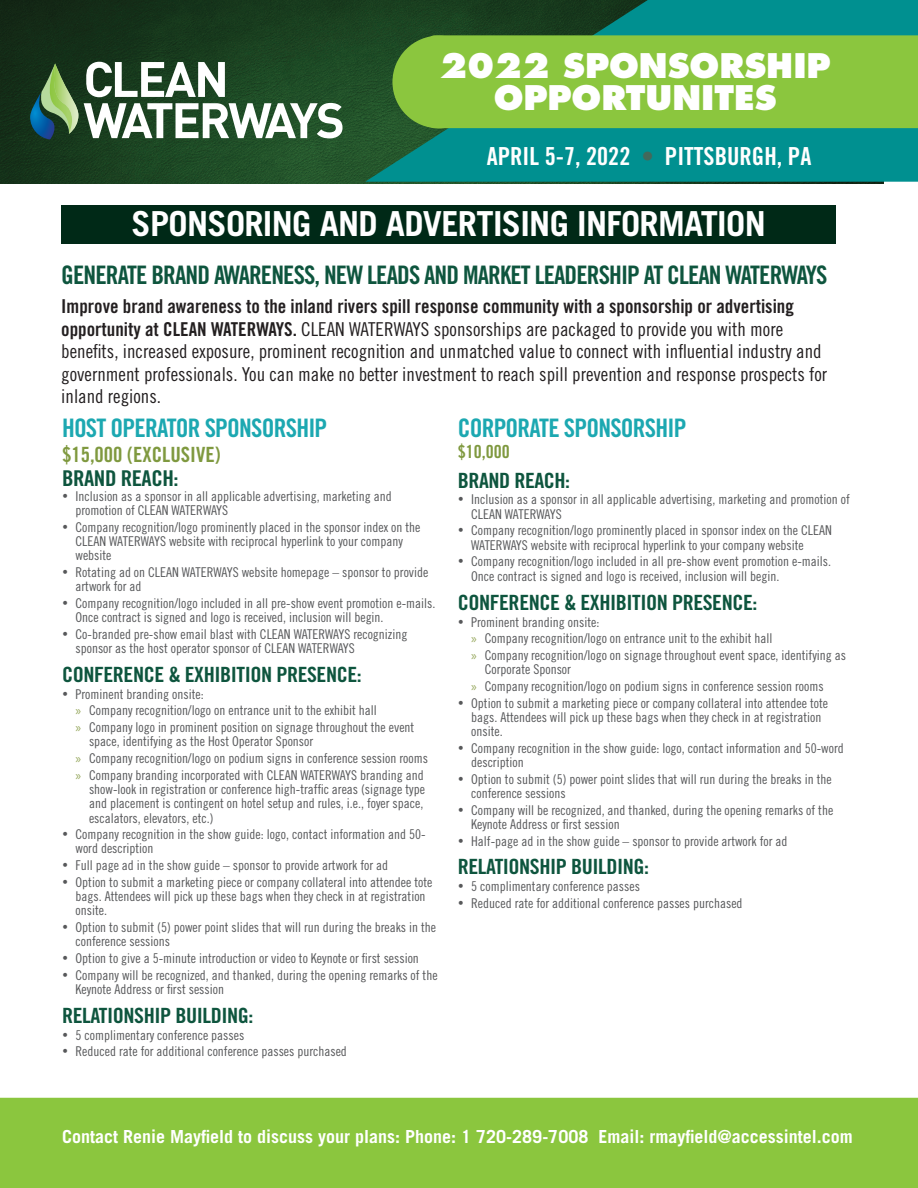
<style>
.page{position:relative;width:918px;height:1188px;background:#fff}
.page>*{position:absolute;margin:0;border:0;box-sizing:border-box;transform-origin:0 0}
.t1{font:700 34.5px "Trade Gothic LT Std";letter-spacing:-.02em;color:#fff}
.t2{font:800 33px/31.5px "Futura Std";color:#fff;text-align:center}
.t3{font:25.5px "Trade Gothic LT Std Bd Cn 20";letter-spacing:-.035em;color:#0e553e}
.t4{font:25.5px "Trade Gothic LT Std Bd Cn 20";letter-spacing:-.03em;color:#1ca8b1}
.t5{font:24.9px "Trade Gothic LT Std Bd Cn 20";color:#fff}
.t6{font:21.75px "Trade Gothic LT Std Bd Cn 20";letter-spacing:-.02em;color:#0e553e;scale:1.06 1}
.t7{font:21px "Trade Gothic LT Std Bd Cn 20";letter-spacing:-.02em;color:#0e553e;scale:1.06 1}
.t8{font:21px "Trade Gothic LT Std Bd Cn 20";color:#7f993f}
.t9{font:19.2px/22.5px "Trade Gothic LT Std Cn 18";color:#231f20}
.t10{font:19.2px "Trade Gothic LT Std Bd Cn 20";color:#231f20}
.t11{font:700 18px "Trade Gothic LT Std";color:#fff}
.t12{font:18px "Trade Gothic LT Std Bd Cn 20";color:#7f993f}
.t13{font:13.5px/14.2px "Trade Gothic LT Std Cn 18";color:#57585a}
.s1{font-family:"Trade Gothic LT Std";color:#43695b}
.s2{font-family:"Trade Gothic LT Std Bd Cn 20"}
.s3{font-family:"Myriad Pro";color:#96a85d}
</style>
<div class="page">
<div style="left:0;top:1098px;width:918px;height:90px;background:#8bc63e"></div>
<img style="left:0;top:0;width:883px;height:183px">
<svg style="left:365px;top:0;width:553px;height:182px;background:#087b71"></svg>
<div style="left:392px;top:36px;width:94px;height:92px;background:#8bc63e;border-radius:50%"></div>
<div style="left:428px;top:35px;width:490px;height:93px;background:#8bc63e"></div>
<svg style="left:86px;top:62px;width:139px;height:35px"></svg>
<svg style="left:84px;top:103px;width:259px;height:35px"></svg>
<svg style="left:30px;top:63px;width:48px;height:77px;background:#1e5051"></svg>
<img style="left:48px;top:63px;width:4px;height:71px">
<img style="left:52px;top:63px;width:26px;height:71px">
<div style="left:62px;top:205px;width:774px;height:39px;background:#002917"></div>
<h2 class="t2" style="left:440px;top:50px;width:392px">2022 SPONSORSHIP<br>OPPORTUNITES</h2>
<h3 class="t5" style="left:487px;top:141px;width:326px">APRIL 5-7, 2022 <span class="s1">•</span> PITTSBURGH, PA</h3>
<h1 class="t1" style="left:132px;top:203px;width:636px">SPONSORING AND ADVERTISING INFORMATION</h1>
<h3 class="t3" style="left:61px;top:259px;width:768px">GENERATE BRAND AWARENESS, NEW LEADS AND MARKET LEADERSHIP AT CLEAN WATERWAYS</h3>
<h3 class="t10" style="left:61px;top:295px;width:734px">Improve brand awareness to the inland rivers spill response community with a sponsorship or advertising</h3>
<p class="t9" style="left:61px;top:317px;width:767px"><span class="s2">opportunity at CLEAN WATERWAYS.</span> CLEAN WATERWAYS sponsorships are packaged to provide you with more benefits, increased exposure, prominent recognition and unmatched value to connect with influential industry and government professionals. You can make no better investment to reach spill prevention and response prospects for inland regions.</p>
<h3 class="t4" style="left:458px;top:413px;width:230px">CORPORATE SPONSORSHIP</h3>
<h3 class="t12" style="left:458px;top:441px;width:53px">$10,000</h3>
<h3 class="t7" style="left:458px;top:467px;width:108px">BRAND REACH:</h3>
<p class="t13" style="left:471px;top:492px;width:380px;text-indent:-14px">• Inclusion as a sponsor in all applicable advertising, marketing and promotion of<br>CLEAN WATERWAYS</p>
<p class="t13" style="left:471px;top:523px;width:362px;text-indent:-14px">• Company recognition/logo prominently placed in sponsor index on the CLEAN<br>WATERWAYS website with reciprocal hyperlink to your company website</p>
<p class="t13" style="left:471px;top:554px;width:361px;text-indent:-14px">• Company recognition/logo included in all pre-show event promotion e-mails.<br>Once contract is signed and logo is received, inclusion will begin.</p>
<h3 class="t7" style="left:458px;top:589px;width:284px">CONFERENCE &amp; EXHIBITION PRESENCE:</h3>
<p class="t13" style="left:471px;top:613px;width:376px;line-height:16.6px;text-indent:-14px">• Prominent branding onsite:<br><span class="s3">»</span> Company recognition/logo on entrance unit to the exhibit hall<br><span class="s3">»</span> Company recognition/logo on signage throughout event space, identifying as</p>
<p class="t13" style="left:471px;top:661px;width:354px;line-height:16.6px;text-indent:14px">Corporate Sponsor<br><span class="s3">»</span> Company recognition/logo on podium signs in conference session rooms</p>
<p class="t13" style="left:471px;top:695px;width:358px;text-indent:-14px">• Option to submit a marketing piece or company collateral into attendee tote bags. Attendees will pick up these bags when they check in at registration onsite.</p>
<p class="t13" style="left:471px;top:741px;width:374px;text-indent:-14px">• Company recognition in the show guide: logo, contact information and 50-word description</p>
<p class="t13" style="left:471px;top:772px;width:362px;text-indent:-14px">• Option to submit (5) power point slides that will run during the breaks in the conference sessions</p>
<p class="t13" style="left:471px;top:803px;width:364px;text-indent:-14px">• Company will be recognized, and thanked, during the opening remarks of the<br>Keynote Address or first session</p>
<p class="t13" style="left:458px;top:833px;width:331px">• Half-page ad in the show guide – sponsor to provide artwork for ad</p>
<h3 class="t7" style="left:458px;top:854px;width:182px">RELATIONSHIP BUILDING:</h3>
<p class="t13" style="left:458px;top:879px;width:184px">• 5 complimentary conference passes</p>
<p class="t13" style="left:458px;top:896px;width:286px">• Reduced rate for additional conference passes purchased</p>
<h3 class="t4" style="left:62px;top:413px;width:267px">HOST OPERATOR SPONSORSHIP</h3>
<h3 class="t8" style="left:62px;top:442px;width:160px">$15,000 (EXCLUSIVE)</h3>
<h3 class="t6" style="left:62px;top:465px;width:111px">BRAND REACH:</h3>
<p class="t13" style="left:76px;top:489px;width:318px;text-indent:-14px">• Inclusion as a sponsor in all applicable advertising, marketing and promotion of CLEAN WATERWAYS</p>
<p class="t13" style="left:76px;top:519px;width:346px;text-indent:-14px">• Company recognition/logo prominently placed in the sponsor index on the<br>CLEAN WATERWAYS website with reciprocal hyperlink to your company website</p>
<p class="t13" style="left:76px;top:565px;width:354px;text-indent:-14px">• Rotating ad on CLEAN WATERWAYS website homepage – sponsor to provide artwork for ad</p>
<p class="t13" style="left:76px;top:596px;width:361px;text-indent:-14px">• Company recognition/logo included in all pre-show event promotion e-mails.<br>Once contract is signed and logo is received, inclusion will begin.</p>
<p class="t13" style="left:76px;top:627px;width:333px;text-indent:-14px">• Co-branded pre-show email blast with CLEAN WATERWAYS recognizing sponsor as the host operator sponsor of CLEAN WATERWAYS</p>
<h3 class="t7" style="left:62px;top:662px;width:284px">CONFERENCE &amp; EXHIBITION PRESENCE:</h3>
<p class="t13" style="left:76px;top:685px;width:340px;line-height:16.6px;text-indent:-14px">• Prominent branding onsite:<br><span class="s3">»</span> Company recognition/logo on entrance unit to the exhibit hall<br><span class="s3">»</span> Company logo in prominent position on signage throughout the event</p>
<p class="t13" style="left:76px;top:733px;width:354px;line-height:16.6px;text-indent:14px">space, identifying as the Host Operator Sponsor<br><span class="s3">»</span> Company recognition/logo on podium signs in conference session rooms <span class="s3">»</span> Company branding incorporated with CLEAN WATERWAYS branding and</p>
<p class="t13" style="left:89px;top:782px;width:337px;text-align:justify">show-look in registration or conference high-traffic areas (signage type and placement is contingent on hotel setup and rules, i.e., foyer space, escalators, elevators, etc.)</p>
<p class="t13" style="left:76px;top:827px;width:352px;text-indent:-14px">• Company recognition in the show guide: logo, contact information and 50- word description</p>
<p class="t13" style="left:62px;top:858px;width:328px">• Full page ad in the show guide – sponsor to provide artwork for ad</p>
<p class="t13" style="left:76px;top:875px;width:358px;text-indent:-14px">• Option to submit a marketing piece or company collateral into attendee tote bags. Attendees will pick up these bags when they check in at registration onsite.</p>
<p class="t13" style="left:76px;top:920px;width:362px;text-indent:-14px">• Option to submit (5) power point slides that will run during the breaks in the conference sessions</p>
<p class="t13" style="left:62px;top:951px;width:358px">• Option to give a 5-minute introduction or video to Keynote or first session</p>
<p class="t13" style="left:76px;top:968px;width:364px;text-indent:-14px">• Company will be recognized, and thanked, during the opening remarks of the<br>Keynote Address or first session</p>
<h3 class="t7" style="left:62px;top:1003px;width:182px">RELATIONSHIP BUILDING:</h3>
<p class="t13" style="left:62px;top:1028px;width:184px">• 5 complimentary conference passes</p>
<p class="t13" style="left:62px;top:1044px;width:286px">• Reduced rate for additional conference passes purchased</p>
<h3 class="t11" style="left:62px;top:1126px;width:792px">Contact Renie Mayfield to discuss your plans: Phone: 1 720-289-7008 Email: rmayfield@accessintel.com</h3>
</div>
